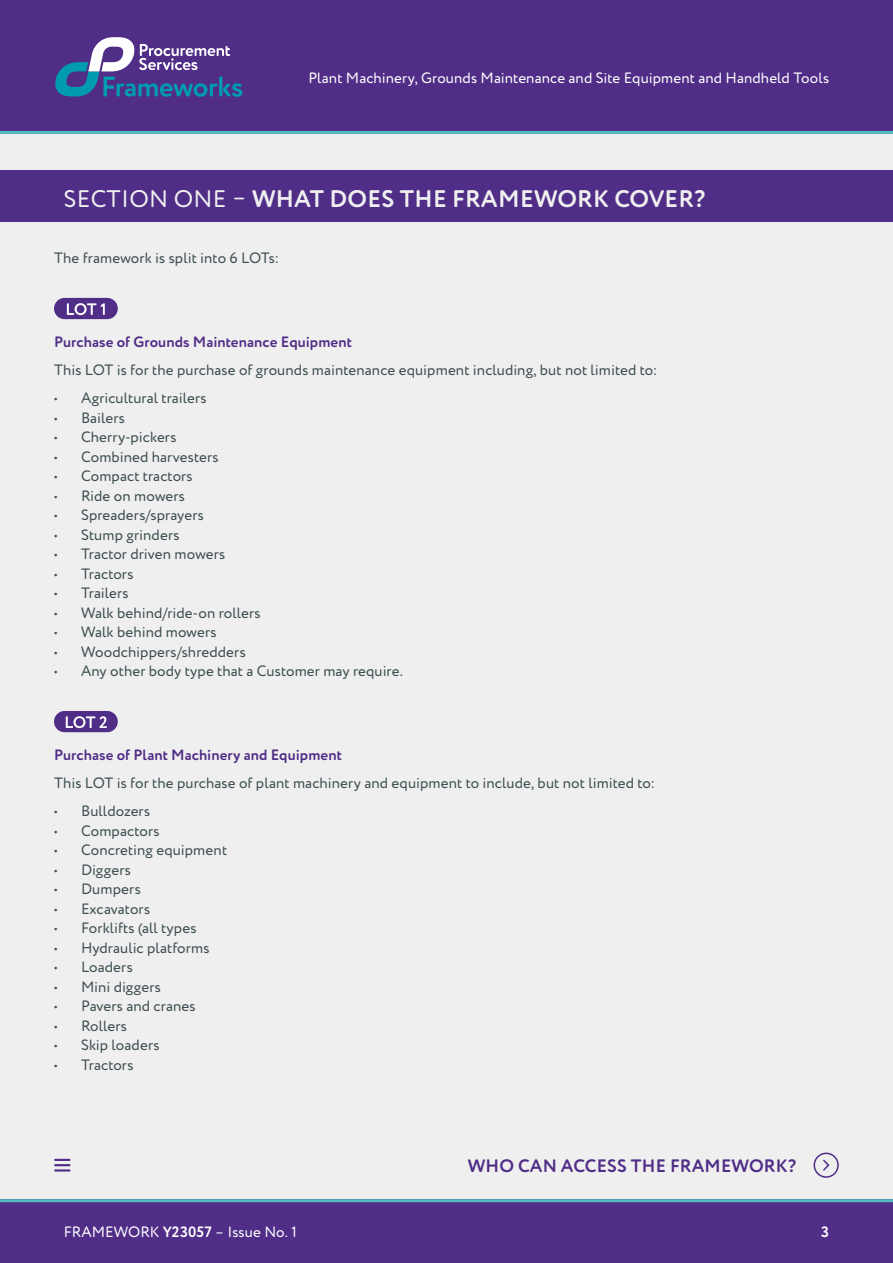
<style>
.page{position:relative;width:893px;height:1263px;background:#fff}
.page>*{position:absolute;margin:0;border:0;box-sizing:border-box;transform-origin:0 0}
.t1{font:700 24px "Circe Rounded";letter-spacing:.01em;color:#efeff0}
.t2{font:700 18px "Circe Rounded";letter-spacing:.01em;color:#502d87}
.t3{font:15px "Circe Rounded";letter-spacing:.005em;color:#3d4d51}
.t4{font:15px "Circe Rounded";letter-spacing:.005em;color:#fff}
.t5{font:700 15px "Circe Rounded";letter-spacing:.005em;color:#502d87}
.t6{font:700 15px "Circe Rounded";color:#fff}
.s1{font-weight:400}
.s2{font-weight:700}
</style>
<div class="page">
<div style="left:0;top:0;width:893px;height:1204px;background:#efefef"></div>
<div style="left:0;top:1199px;width:893px;height:64px;background:#502d87"></div>
<div style="left:0;top:0;width:893px;height:134px;background:#502d87"></div>
<hr style="left:0;top:131px;width:893px;height:3px;background:#50bcbd">
<hr style="left:0;top:1199px;width:893px;height:3px;background:#50bcbd">
<svg style="left:55px;top:37px;width:187px;height:60px"></svg>
<div style="left:0;top:170px;width:893px;height:51px;background:#502d87"></div>
<div style="left:813px;top:1152px;width:26px;height:26px;border:2px solid #502d87;border-radius:50%"></div>
<svg style="left:823px;top:1159px;width:7px;height:12px"></svg>
<svg style="left:54px;top:1159px;width:16px;height:12px"></svg>
<div style="left:54px;top:298px;width:64px;height:21px;background:#502d87;border-radius:11px"></div>
<svg style="left:67px;top:303px;width:38px;height:12px"></svg>
<div style="left:54px;top:711px;width:64px;height:21px;background:#502d87;border-radius:11px"></div>
<svg style="left:66px;top:716px;width:41px;height:12px"></svg>
<p class="t4" style="left:308px;top:70px;width:522px">Plant Machinery, Grounds Maintenance and Site Equipment and Handheld Tools</p>
<h1 class="t1" style="left:64px;top:184px;width:643px"><span class="s1">SECTION ONE –</span> WHAT DOES THE FRAMEWORK COVER?</h1>
<p class="t3" style="left:54px;top:249px;width:227px">The framework is split into 6 LOTs:</p>
<p class="t5" style="left:54px;top:333px;width:300px">Purchase of Grounds Maintenance Equipment</p>
<p class="t3" style="left:54px;top:361px;width:605px">This LOT is for the purchase of grounds maintenance equipment including, but not limited to:</p>
<p class="t3" style="left:54px;top:389px;width:154px">• Agricultural trailers</p>
<p class="t3" style="left:54px;top:409px;width:72px">• Bailers</p>
<p class="t3" style="left:54px;top:428px;width:124px">• Cherry-pickers</p>
<p class="t3" style="left:54px;top:448px;width:166px">• Combined harvesters</p>
<p class="t3" style="left:54px;top:467px;width:140px">• Compact tractors</p>
<p class="t3" style="left:54px;top:487px;width:133px">• Ride on mowers</p>
<p class="t3" style="left:54px;top:506px;width:151px">• Spreaders/sprayers</p>
<p class="t3" style="left:54px;top:526px;width:127px">• Stump grinders</p>
<p class="t3" style="left:54px;top:545px;width:173px">• Tractor driven mowers</p>
<p class="t3" style="left:54px;top:565px;width:81px">• Tractors</p>
<p class="t3" style="left:54px;top:584px;width:76px">• Trailers</p>
<p class="t3" style="left:54px;top:604px;width:208px">• Walk behind/ride-on rollers</p>
<p class="t3" style="left:54px;top:623px;width:164px">• Walk behind mowers</p>
<p class="t3" style="left:54px;top:643px;width:193px">• Woodchippers/shredders</p>
<p class="t3" style="left:54px;top:662px;width:350px">• Any other body type that a Customer may require.</p>
<p class="t5" style="left:54px;top:746px;width:290px">Purchase of Plant Machinery and Equipment</p>
<p class="t3" style="left:54px;top:774px;width:603px">This LOT is for the purchase of plant machinery and equipment to include, but not limited to:</p>
<p class="t3" style="left:54px;top:802px;width:98px">• Bulldozers</p>
<p class="t3" style="left:54px;top:822px;width:107px">• Compactors</p>
<p class="t3" style="left:54px;top:841px;width:175px">• Concreting equipment</p>
<p class="t3" style="left:54px;top:861px;width:78px">• Diggers</p>
<p class="t3" style="left:54px;top:880px;width:88px">• Dumpers</p>
<p class="t3" style="left:54px;top:900px;width:98px">• Excavators</p>
<p class="t3" style="left:54px;top:919px;width:144px">• Forklifts (all types</p>
<p class="t3" style="left:54px;top:939px;width:157px">• Hydraulic platforms</p>
<p class="t3" style="left:54px;top:958px;width:80px">• Loaders</p>
<p class="t3" style="left:54px;top:978px;width:108px">• Mini diggers</p>
<p class="t3" style="left:54px;top:997px;width:143px">• Pavers and cranes</p>
<p class="t3" style="left:54px;top:1017px;width:75px">• Rollers</p>
<p class="t3" style="left:54px;top:1036px;width:107px">• Skip loaders</p>
<p class="t3" style="left:54px;top:1056px;width:81px">• Tractors</p>
<p class="t2" style="left:468px;top:1155px;width:330px">WHO CAN ACCESS THE FRAMEWORK?</p>
<p class="t4" style="left:64px;top:1223px;width:235px">FRAMEWORK <span class="s2">Y23057</span> – Issue No. 1</p>
<p class="t6" style="left:821px;top:1223px;width:9px">3</p>
</div>
